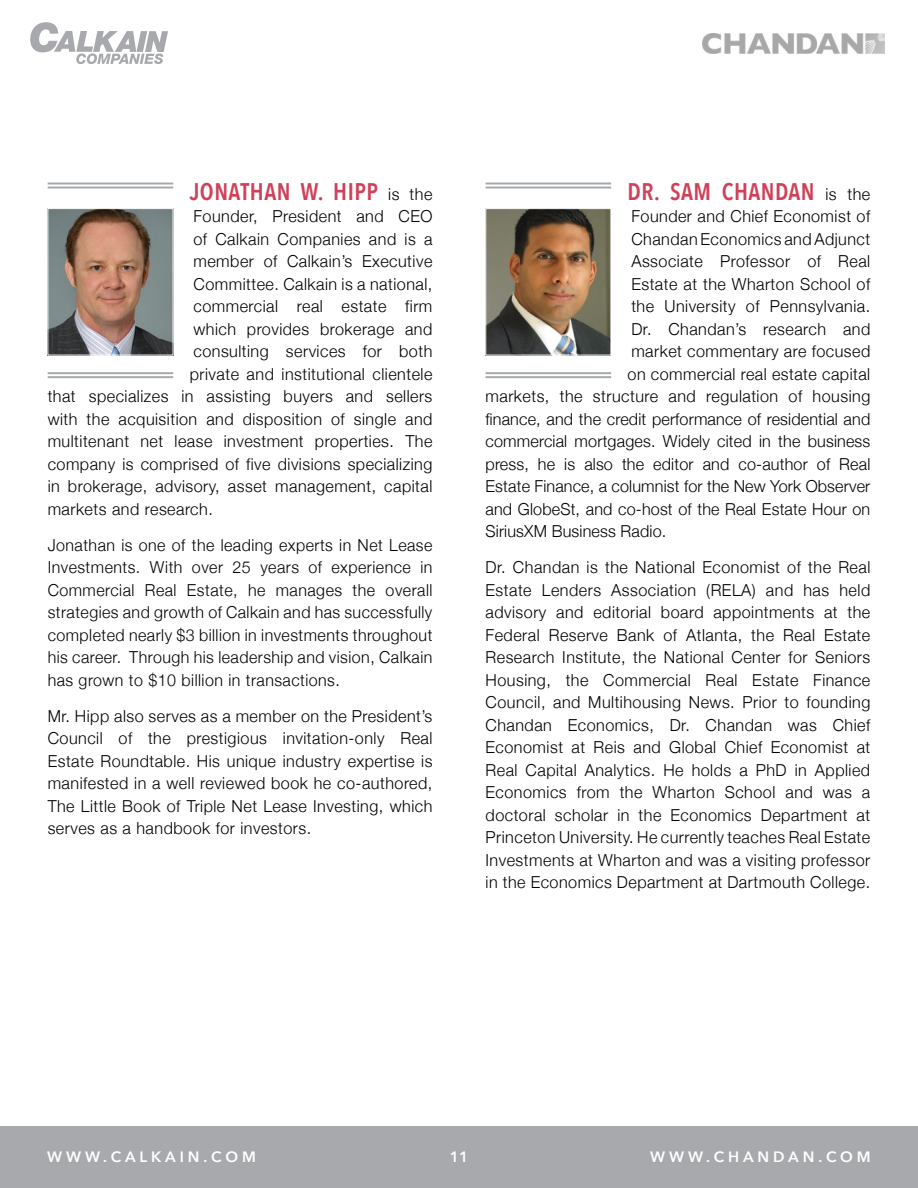
<style>
.page{position:relative;width:918px;height:1188px;background:#fff}
.page>*{position:absolute;margin:0;border:0;box-sizing:border-box;transform-origin:0 0}
.Bio{font:600 24px "Avenir Next Condensed";letter-spacing:.02em;color:#d04159}
.Bio-2{font:300 16.5px/22.5px "Helvetica Neue";letter-spacing:.03em;color:#000;text-align:justify}
.Bio-3{font:300 16.5px "Helvetica Neue";letter-spacing:.01em;color:#000}
.t1{font:600 15px "Avenir Next";letter-spacing:.26em;color:#fff}
.s1{font-family:"Helvetica Neue";font-weight:300;font-size:16.5px;color:#000}
</style>
<div class="page">
<img style="left:702px;top:33px;width:182px;height:20px">
<div style="left:0;top:1126px;width:918px;height:62px;background:#a7a9ac"></div>
<svg style="left:30px;top:22px;width:138px;height:42px"></svg>
<img style="left:50px;top:210px;width:121px;height:143px">
<div style="left:48px;top:208px;width:125px;height:147px;border:1px solid #fff"></div>
<img style="left:488px;top:210px;width:121px;height:143px">
<hr style="left:48px;top:183px;width:125px;height:2px;background:#a7a9ac">
<hr style="left:48px;top:187px;width:125px;height:2px;background:#a7a9ac">
<hr style="left:48px;top:372px;width:125px;height:2px;background:#a7a9ac">
<hr style="left:48px;top:376px;width:125px;height:2px;background:#a7a9ac">
<hr style="left:486px;top:183px;width:125px;height:2px;background:#a7a9ac">
<hr style="left:486px;top:187px;width:125px;height:2px;background:#a7a9ac">
<hr style="left:486px;top:372px;width:125px;height:2px;background:#a7a9ac">
<hr style="left:486px;top:376px;width:125px;height:2px;background:#a7a9ac">
<p class="Bio" style="left:190px;top:170px;width:244px">JONATHAN W. HIPP <span class="s1">is the</span></p>
<p class="Bio-2" style="left:193px;top:204px;width:240px">Founder, President and CEO</p>
<p class="Bio-2" style="left:193px;top:226px;width:240px">of Calkain Companies and is a</p>
<p class="Bio-2" style="left:193px;top:249px;width:240px">member of Calkain’s Executive</p>
<p class="Bio-2" style="left:193px;top:271px;width:240px">Committee. Calkain is a national,</p>
<p class="Bio-2" style="left:193px;top:294px;width:240px">commercial real estate firm</p>
<p class="Bio-2" style="left:193px;top:316px;width:240px">which provides brokerage and</p>
<p class="Bio-2" style="left:193px;top:339px;width:240px">consulting services for both</p>
<p class="Bio-2" style="left:190px;top:361px;width:244px">private and institutional clientele</p>
<p class="Bio-2" style="left:48px;top:384px;width:386px">that specializes in assisting buyers and sellers</p>
<p class="Bio-2" style="left:48px;top:406px;width:386px">with the acquisition and disposition of single and</p>
<p class="Bio-2" style="left:48px;top:429px;width:386px">multitenant net lease investment properties. The</p>
<p class="Bio-2" style="left:48px;top:451px;width:386px">company is comprised of five divisions specializing</p>
<p class="Bio-2" style="left:48px;top:474px;width:386px">in brokerage, advisory, asset management, capital</p>
<p class="Bio-2" style="left:48px;top:496px;width:167px">markets and research.</p>
<p class="Bio-2" style="left:48px;top:532px;width:386px">Jonathan is one of the leading experts in Net Lease Investments. With over 25 years of experience in Commercial Real Estate, he manages the overall strategies and growth of Calkain and has successfully completed nearly $3 billion in investments throughout his career. Through his leadership and vision, Calkain has grown to $10 billion in transactions.</p>
<p class="Bio-2" style="left:48px;top:703px;width:386px">Mr. Hipp also serves as a member on the President’s Council of the prestigious invitation-only Real Estate Roundtable. His unique industry expertise is manifested in a well reviewed book he co-authored, The Little Book of Triple Net Lease Investing, which serves as a handbook for investors.</p>
<p class="Bio" style="left:628px;top:170px;width:244px">DR. SAM CHANDAN <span class="s1">is the</span></p>
<p class="Bio-2" style="left:631px;top:204px;width:240px">Founder and Chief Economist of</p>
<p class="Bio-2" style="left:631px;top:226px;width:240px">Chandan Economics and Adjunct</p>
<p class="Bio-2" style="left:631px;top:249px;width:240px">Associate Professor of Real</p>
<p class="Bio-2" style="left:631px;top:271px;width:240px">Estate at the Wharton School of</p>
<p class="Bio-2" style="left:631px;top:294px;width:240px">the University of Pennsylvania.</p>
<p class="Bio-2" style="left:631px;top:316px;width:240px">Dr. Chandan’s research and</p>
<p class="Bio-2" style="left:631px;top:339px;width:240px">market commentary are focused</p>
<p class="Bio-2" style="left:628px;top:361px;width:244px">on commercial real estate capital</p>
<p class="Bio-2" style="left:486px;top:384px;width:386px">markets, the structure and regulation of housing</p>
<p class="Bio-3" style="left:486px;top:405px;width:386px">finance, and the credit performance of residential and</p>
<p class="Bio-3" style="left:486px;top:428px;width:386px">commercial mortgages. Widely cited in the business</p>
<p class="Bio-3" style="left:486px;top:450px;width:386px">press, he is also the editor and co-author of Real</p>
<p class="Bio-3" style="left:486px;top:473px;width:386px">Estate Finance, a columnist for the New York Observer</p>
<p class="Bio-3" style="left:486px;top:495px;width:386px">and GlobeSt, and co-host of the Real Estate Hour on</p>
<p class="Bio-3" style="left:486px;top:518px;width:182px">SiriusXM Business Radio.</p>
<p class="Bio-2" style="left:486px;top:555px;width:386px">Dr. Chandan is the National Economist of the Real Estate Lenders Association (RELA) and has held advisory and editorial board appointments at the Federal Reserve Bank of Atlanta, the Real Estate Research Institute, the National Center for Seniors Housing, the Commercial Real Estate Finance Council, and Multihousing News. Prior to founding Chandan Economics, Dr. Chandan was Chief Economist at Reis and Global Chief Economist at Real Capital Analytics. He holds a PhD in Applied Economics from the Wharton School and was a doctoral scholar in the Economics Department at Princeton University. He currently teaches Real Estate Investments at Wharton and was a visiting professor in the Economics Department at Dartmouth College.</p>
<p class="t1" style="left:47px;top:1144px;width:210px">WWW.CALKAIN.COM</p>
<p class="t1" style="left:450px;top:1144px;width:20px">11</p>
<p class="t1" style="left:650px;top:1144px;width:222px">WWW.CHANDAN.COM</p>
</div>
